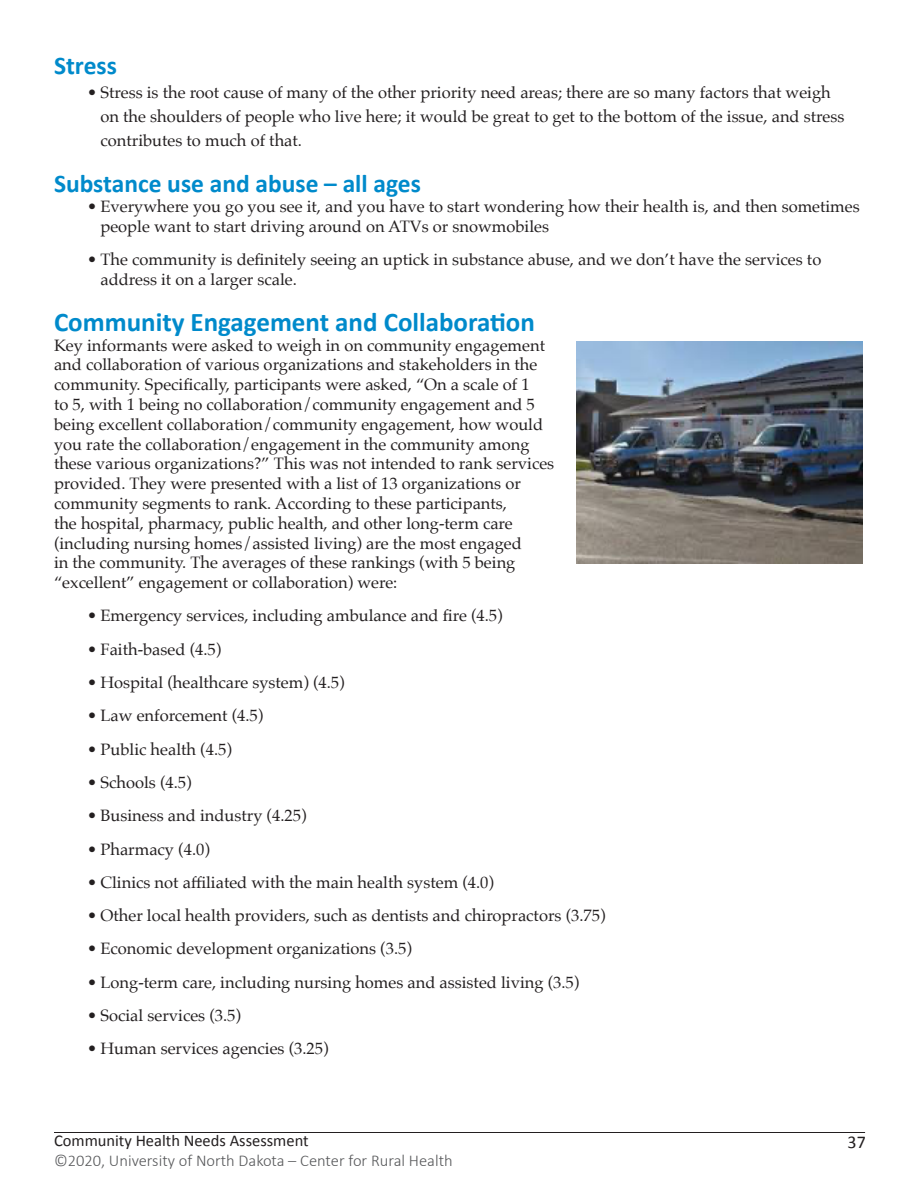
<style>
.page{position:relative;width:918px;height:1188px;background:#fff}
.page>*{position:absolute;margin:0;border:0;box-sizing:border-box;transform-origin:0 0}
.subheader{font:700 27px "Calibri";color:#008acb}
.subheader-2{font:700 25.5px "Calibri";color:#008acb}
.t1{font:18px "Calibri";color:#231f20}
.bullets{font:16.5px/24px "Palatino";color:#231f20}
.text{font:16.5px/19.8px "Palatino";color:#231f20}
.t2{font:300 16.5px "Calibri";color:#57585a}
.t3{font:16.5px "Calibri";color:#231f20}
</style>
<div class="page">
<hr style="left:54px;top:1132px;width:811px;height:1px;background:#231f20">
<img style="left:576px;top:341px;width:287px;height:222px">
<p class="subheader-2" style="left:54px;top:49px;width:64px">Stress</p>
<p class="bullets" style="left:100px;top:81px;width:745px;text-indent:-14px">• Stress is the root cause of many of the other priority need areas; there are so many factors that weigh on the shoulders of people who live here; it would be great to get to the bottom of the issue, and stress contributes to much of that.</p>
<p class="subheader-2" style="left:54px;top:167px;width:368px">Substance use and abuse – all ages</p>
<p class="bullets" style="left:100px;top:196px;width:761px;line-height:19.8px;text-indent:-14px">• Everywhere you go you see it, and you have to start wondering how their health is, and then sometimes people want to start driving around on ATVs or snowmobiles</p>
<p class="bullets" style="left:100px;top:249px;width:722px;line-height:19.8px;text-indent:-14px">• The community is definitely seeing an uptick in substance abuse, and we don’t have the services to address it on a larger scale.</p>
<p class="subheader" style="left:54px;top:305px;width:482px">Community Engagement and Collaboration</p>
<p class="text" style="left:54px;top:335px;width:502px">Key informants were asked to weigh in on community engagement and collaboration of various organizations and stakeholders in the community. Specifically, participants were asked, “On a scale of 1<br>to 5, with 1 being no collaboration/community engagement and 5 being excellent collaboration/community engagement, how would you rate the collaboration/engagement in the community among these various organizations?” This was not intended to rank services provided. They were presented with a list of 13 organizations or community segments to rank. According to these participants,<br>the hospital, pharmacy, public health, and other long-term care (including nursing homes/assisted living) are the most engaged<br>in the community. The averages of these rankings (with 5 being “excellent” engagement or collaboration) were:</p>
<p class="bullets" style="left:87px;top:604px;width:417px">• Emergency services, including ambulance and fire (4.5)</p>
<p class="bullets" style="left:87px;top:637px;width:136px">• Faith-based (4.5)</p>
<p class="bullets" style="left:87px;top:670px;width:259px">• Hospital (healthcare system) (4.5)</p>
<p class="bullets" style="left:87px;top:704px;width:178px">• Law enforcement (4.5)</p>
<p class="bullets" style="left:87px;top:737px;width:146px">• Public health (4.5)</p>
<p class="bullets" style="left:87px;top:770px;width:106px">• Schools (4.5)</p>
<p class="bullets" style="left:87px;top:804px;width:221px">• Business and industry (4.25)</p>
<p class="bullets" style="left:87px;top:837px;width:124px">• Pharmacy (4.0)</p>
<p class="bullets" style="left:87px;top:870px;width:408px">• Clinics not affiliated with the main health system (4.0)</p>
<p class="bullets" style="left:87px;top:903px;width:520px">• Other local health providers, such as dentists and chiropractors (3.75)</p>
<p class="bullets" style="left:87px;top:937px;width:326px">• Economic development organizations (3.5)</p>
<p class="bullets" style="left:87px;top:970px;width:494px">• Long-term care, including nursing homes and assisted living (3.5)</p>
<p class="bullets" style="left:87px;top:1003px;width:155px">• Social services (3.5)</p>
<p class="bullets" style="left:87px;top:1037px;width:243px">• Human services agencies (3.25)</p>
<p class="t3" style="left:54px;top:1130px;width:256px">Community Health Needs Assessment</p>
<p class="t2" style="left:54px;top:1150px;width:400px">©2020, University of North Dakota – Center for Rural Health</p>
<p class="t1" style="left:848px;top:1130px;width:20px">37</p>
</div>
